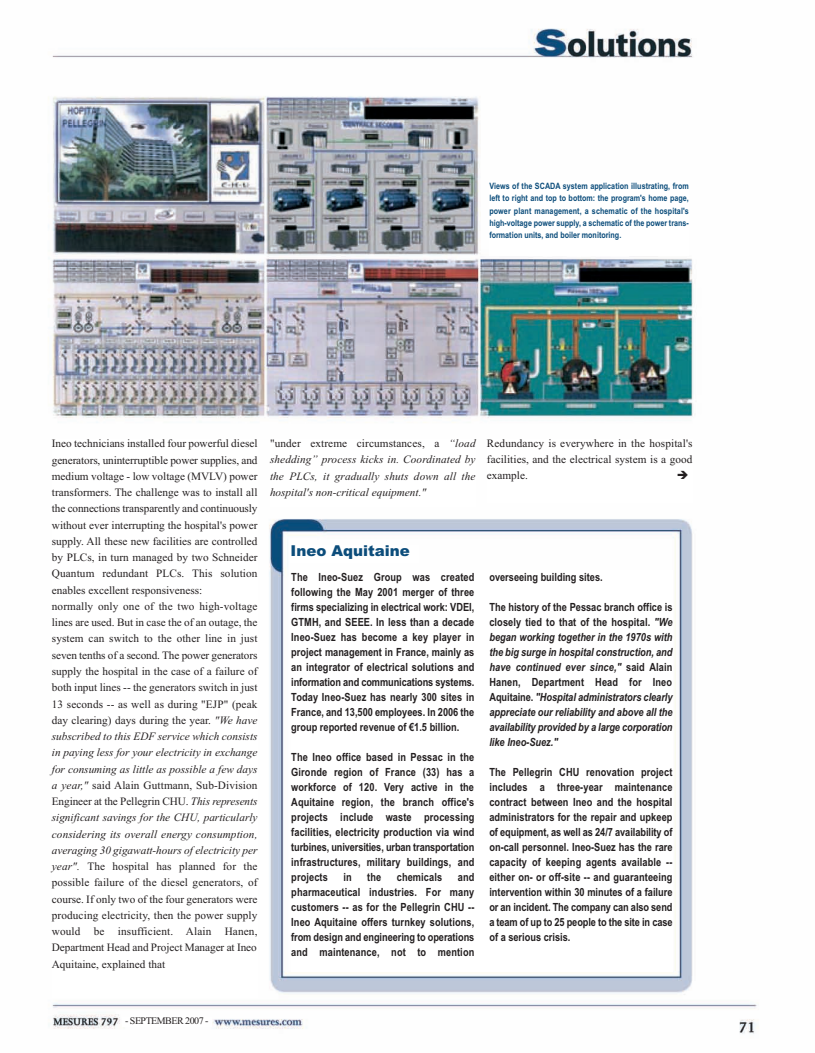
<style>
.page{position:relative;width:815px;height:1053px;background:#fff}
.page>*{position:absolute;margin:0;border:0;box-sizing:border-box;transform-origin:0 0}
.t1{font:900 15px "Arial";color:#0c4d7b}
.t2{font:11.25px/16.2px "Times New Roman";color:#231f20}
.t3{font:700 11.25px/15px "Arial Narrow";color:#231f20;text-align:justify}
.t4{font:italic 700 11.25px/15px "Arial Narrow";letter-spacing:-.005em;color:#231f20;text-align:justify}
.t5{font:italic 11.25px/16.2px "Times New Roman";color:#231f20;text-align:justify}
.t6{font:10px "Times New Roman";letter-spacing:-.05em;color:#231f20}
.t7{font:700 8.75px/12px "Arial Narrow";color:#0c4d7b;text-align:justify}
.s1{font-style:italic}
.s2{font-style:normal}
</style>
<div class="page">
<img style="left:52px;top:28px;width:705px;height:1006px">
<div style="left:122px;top:1017px;width:90px;height:9px;background:#fff"></div>
<div style="left:489px;top:181px;width:200px;height:74px;background:#fff"></div>
<div style="left:52px;top:439px;width:206px;height:559px;background:#fff"></div>
<div style="left:270px;top:439px;width:206px;height:68px;background:#fff"></div>
<div style="left:487px;top:439px;width:205px;height:63px;background:#fff"></div>
<div style="left:291px;top:545px;width:128px;height:18px;background:#fff"></div>
<div style="left:291px;top:570px;width:381px;height:401px;background:#fff"></div>
<p class="t7" style="left:489px;top:180px;width:201px">Views of the SCADA system application illustrating, from left to right and top to bottom: the program's home page, power plant management, a schematic of the hospital's high-voltage power supply, a schematic of the power trans&shy;formation units, and boiler monitoring.</p>
<p class="t2" style="left:52px;top:435px;width:207px">Ineo technicians installed four powerful diesel generators, uninterruptible power supplies, and medium voltage - low voltage (MVLV) power transformers. The challenge was to install all the connections transparently and continuously without ever interrupting the hospital's power supply. All these new facilities are controlled by PLCs, in turn managed by two Schneider Quantum redundant PLCs. This solution enables excellent responsiveness:<br>normally only one of the two high-voltage lines are used. But in case the of an outage, the system can switch to the other line in just seven tenths of a second. The power generators supply the hospital in the case of a failure of both input lines -- the generators switch in just 13 seconds -- as well as during "EJP" (peak day clearing) days during the year. <span class="s1">"We have subscribed to this EDF service which consists in paying less for your electricity in exchange for consuming as little as possible a few days a year,"</span> said Alain Guttmann, Sub-Division Engineer at the Pellegrin CHU. <span class="s1">This represents significant savings for the CHU, particularly considering its overall energy consumption, averaging 30 gigawatt-hours of electricity per year".</span> The hospital has planned for the possible failure of the diesel generators, of course. If only two of the four generators were producing electricity, then the power supply would be insufficient. Alain Hanen, Department Head and Project Manager at Ineo Aquitaine, explained that</p>
<p class="t5" style="left:270px;top:435px;width:207px"><span class="s2">"under extreme circumstances, a</span> “load shedding” process kicks in. Coordinated by the PLCs, it gradually shuts down all the hospital's non-critical equipment."</p>
<p class="t2" style="left:487px;top:434px;width:207px;text-align:justify">Redundancy is everywhere in the hospital's facilities, and the electrical system is a good example.</p>
<h1 class="t1" style="left:291px;top:542px;width:121px">Ineo Aquitaine</h1>
<p class="t3" style="left:291px;top:570px;width:185px">The Ineo-Suez Group was created following the May 2001 merger of three firms specializing in electrical work: VDEI, GTMH, and SEEE. In less than a decade Ineo-Suez has become a key player in project management in France, mainly as an integrator of electrical solutions and information and communications systems.<br>Today Ineo-Suez has nearly 300 sites in France, and 13,500 employees. In 2006 the group reported revenue of €1.5 billion.</p>
<p class="t3" style="left:291px;top:750px;width:185px">The Ineo office based in Pessac in the Gironde region of France (33) has a workforce of 120. Very active in the Aquitaine region, the branch office's projects include waste processing facilities, electricity production via wind turbines, universities, urban transportation infrastructures, military buildings, and projects</p>
<p class="t3" style="left:489px;top:570px;width:115px">overseeing building sites.</p>
<p class="t4" style="left:489px;top:600px;width:185px"><span class="s2">The history of the Pessac branch office is closely tied to that of the hospital.</span> "We began working together in the 1970s with the big surge in hospital construction, and have continued ever since," <span class="s2">said Alain Hanen, Department Head for Ineo Aquitaine.</span> "Hospital administrators clearly appreciate our reliability and above all the availability provided by a large corporation like Ineo-Suez."</p>
<p class="t3" style="left:489px;top:765px;width:185px">The Pellegrin CHU renovation project includes a three-year maintenance contract between Ineo and the hospital administrators for the repair and upkeep of equipment, as well as 24/7 availability of on-call personnel. Ineo-Suez has the rare capacity of keeping agents available -- either on- or off-site -- and guaranteeing intervention within 30 minutes of a failure or an incident. The company can also send a team of up to 25 people to the site in case of a serious crisis.</p>
<p class="t3" style="left:291px;top:870px;width:185px;text-indent:166px">and pharmaceutical industries. For many customers -- as for the Pellegrin CHU -- Ineo Aquitaine offers turnkey solutions, from design and engineering to operations and maintenance, not to mention</p>
<p class="t3" style="left:343px;top:870px;width:10px">in</p>
<p class="t3" style="left:367px;top:870px;width:16px">the</p>
<p class="t3" style="left:397px;top:870px;width:47px">chemicals</p>
<p class="t6" style="left:125px;top:1015px;width:85px">- SEPTEMBER 2007 -</p>
</div>
